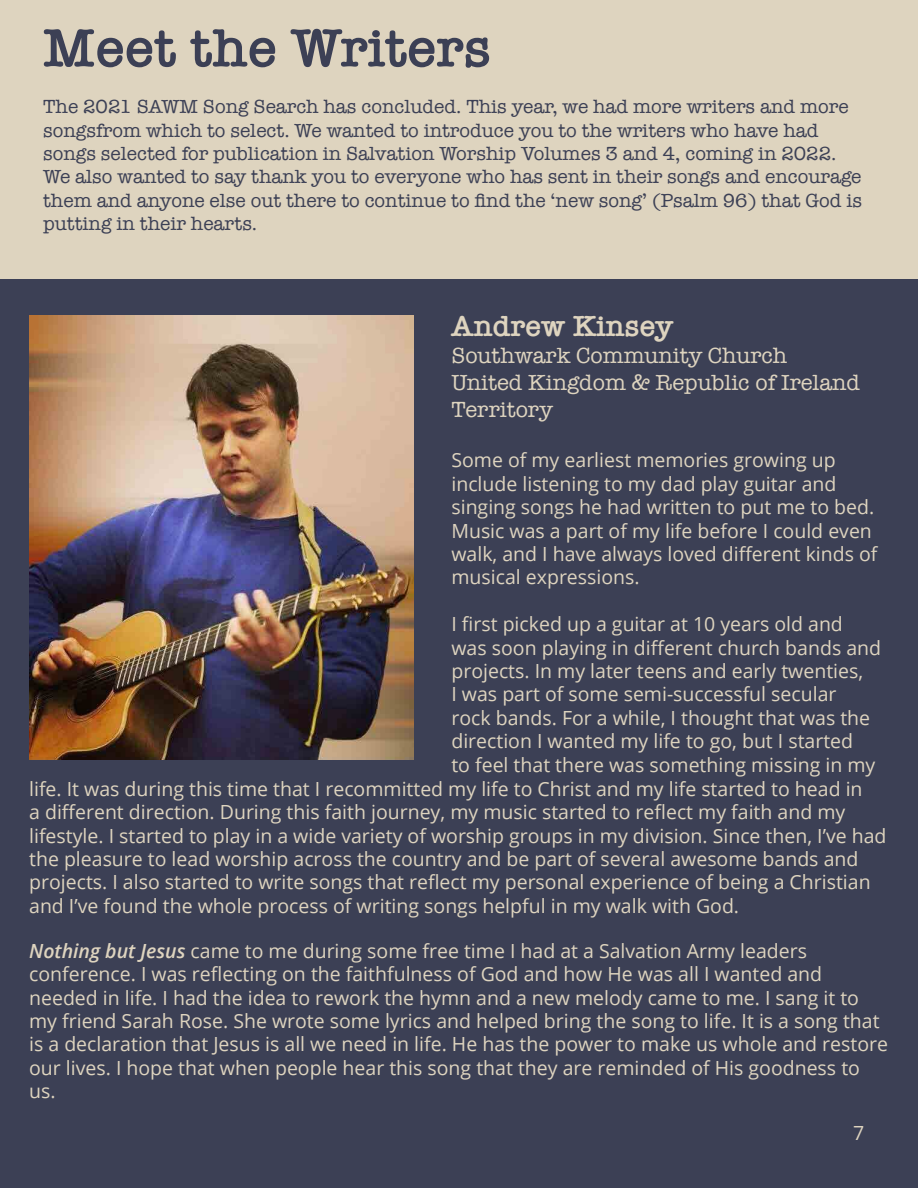
<style>
.page{position:relative;width:918px;height:1188px;background:#3c4055}
.page>*{position:absolute;margin:0;border:0;box-sizing:border-box;transform-origin:0 0}
.t1{font:600 55.5px "American Typewriter";color:#3c4055}
.t2{font:600 30px "American Typewriter";color:#ded4bf}
.t3{font:22.5px/27px "American Typewriter";color:#ded4bf}
.t4{font:19.5px/23.4px "Open Sans";color:#ded4bf}
.t5{font:19.5px/23.4px "American Typewriter";color:#3c4055}
.s1{font-weight:600;font-style:italic}
</style>
<div class="page">
<div style="left:0;top:0;width:918px;height:279px;background:#ded4bf"></div>
<img style="left:29px;top:315px;width:384px;height:445px">
<p class="t1" style="left:43px;top:6px;width:449px">Meet the Writers</p>
<p class="t5" style="left:43px;top:94px;width:820px">The 2021 SAWM Song Search has concluded. This year, we had more writers and more songsfrom which to select. We wanted to introduce you to the writers who have had songs selected for publication in Salvation Worship Volumes 3 and 4, coming in 2022.<br>We also wanted to say thank you to everyone who has sent in their songs and encourage them and anyone else out there to continue to find the ‘new song’ (Psalm 96) that God is putting in their hearts.</p>
<p class="t2" style="left:451px;top:303px;width:224px">Andrew Kinsey</p>
<p class="t3" style="left:451px;top:341px;width:337px">Southwark Community Church</p>
<p class="t3" style="left:451px;top:368px;width:410px">United Kingdom &amp; Republic of Ireland<br>Territory</p>
<p class="t4" style="left:451px;top:448px;width:428px">Some of my earliest memories growing up include listening to my dad play guitar and singing songs he had written to put me to bed.<br>Music was a part of my life before I could even walk, and I have always loved different kinds of musical expressions.</p>
<p class="t4" style="left:451px;top:612px;width:431px">I first picked up a guitar at 10 years old and was soon playing in different church bands and projects. In my later teens and early twenties,<br>I was part of some semi-successful secular<br>rock bands. For a while, I thought that was the direction I wanted my life to go, but I started<br>to feel that there was something missing in my</p>
<p class="t4" style="left:29px;top:776px;width:859px">life. It was during this time that I recommitted my life to Christ and my life started to head in<br>a different direction. During this faith journey, my music started to reflect my faith and my lifestyle. I started to play in a wide variety of worship groups in my division. Since then, I’ve had the pleasure to lead worship across the country and be part of several awesome bands and projects. I also started to write songs that reflect my personal experience of being a Christian and I’ve found the whole process of writing songs helpful in my walk with God.</p>
<p class="t4" style="left:29px;top:938px;width:860px"><span class="s1">Nothing but Jesus</span> came to me during some free time I had at a Salvation Army leaders conference. I was reflecting on the faithfulness of God and how He was all I wanted and needed in life. I had the idea to rework the hymn and a new melody came to me. I sang it to my friend Sarah Rose. She wrote some lyrics and helped bring the song to life. It is a song that is a declaration that Jesus is all we need in life. He has the power to make us whole and restore our lives. I hope that when people hear this song that they are reminded of His goodness to us.</p>
<p class="t4" style="left:853px;top:1121px;width:13px">7</p>
</div>
